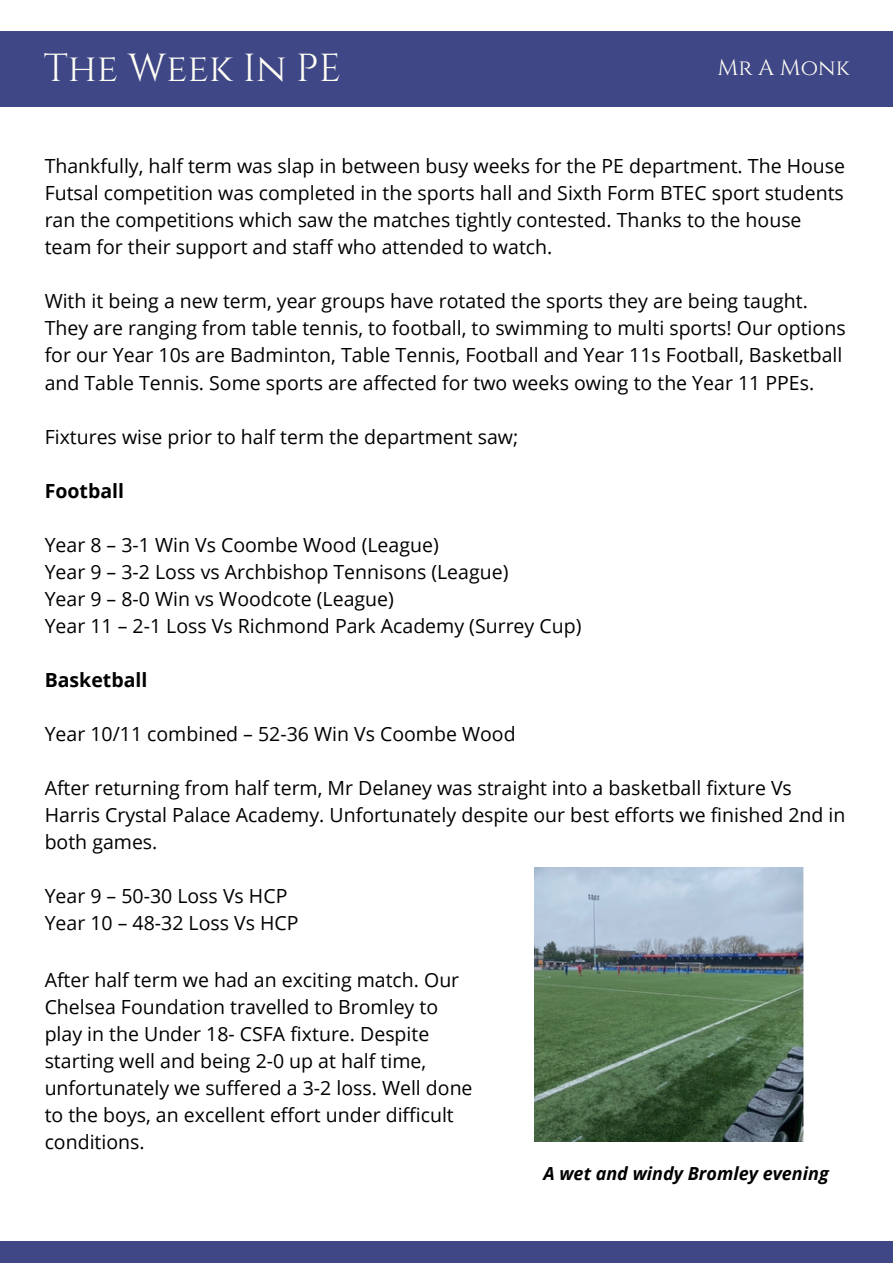
<style>
.page{position:relative;width:893px;height:1264px;background:#fff}
.page>*{position:absolute;margin:0;border:0;box-sizing:border-box;transform-origin:0 0}
.t1{font:39px "Cinzel";color:#fffff6}
.t2{font:22.5px "Cinzel";color:#fffff6}
.t3{font:19.5px/27px "Open Sans";color:#000}
.t4{font:700 19.5px "Open Sans";color:#000}
.t5{font:italic 700 18px "Open Sans";color:#000}
</style>
<div class="page">
<div style="left:0;top:1241px;width:892px;height:22px;background:#3f4786"></div>
<div style="left:0;top:31px;width:892px;height:76px;background:#3f4786"></div>
<img style="left:535px;top:867px;width:268px;height:274px">
<p class="t1" style="left:44px;top:43px;width:299px">The Week In PE</p>
<p class="t2" style="left:717px;top:53px;width:134px">Mr A Monk</p>
<h1 class="t3" style="left:45px;top:152px;width:801px">Thankfully, half term was slap in between busy weeks for the PE department. The House Futsal competition was completed in the sports hall and Sixth Form BTEC sport students ran the competitions which saw the matches tightly contested. Thanks to the house team for their support and staff who attended to watch.</h1>
<h2 class="t3" style="left:45px;top:287px;width:802px">With it being a new term, year groups have rotated the sports they are being taught.<br>They are ranging from table tennis, to football, to swimming to multi sports! Our options for our Year 10s are Badminton, Table Tennis, Football and Year 11s Football, Basketball and Table Tennis. Some sports are affected for two weeks owing to the Year 11 PPEs.</h2>
<p class="t3" style="left:45px;top:422px;width:475px">Fixtures wise prior to half term the department saw;</p>
<p class="t4" style="left:45px;top:476px;width:81px">Football</p>
<p class="t3" style="left:45px;top:530px;width:395px">Year 8 – 3-1 Win Vs Coombe Wood (League)</p>
<h3 class="t3" style="left:45px;top:557px;width:465px">Year 9 – 3-2 Loss vs Archbishop Tennisons (League)</h3>
<p class="t3" style="left:45px;top:584px;width:350px">Year 9 – 8-0 Win vs Woodcote (League)</p>
<p class="t3" style="left:45px;top:611px;width:538px">Year 11 – 2-1 Loss Vs Richmond Park Academy (Surrey Cup)</p>
<p class="t4" style="left:45px;top:665px;width:104px">Basketball</p>
<p class="t3" style="left:45px;top:719px;width:472px">Year 10/11 combined – 52-36 Win Vs Coombe Wood</p>
<h3 class="t3" style="left:45px;top:773px;width:802px">After returning from half term, Mr Delaney was straight into a basketball fixture Vs<br>Harris Crystal Palace Academy. Unfortunately despite our best efforts we finished 2nd in both games.</h3>
<p class="t3" style="left:45px;top:881px;width:244px">Year 9 – 50-30 Loss Vs HCP</p>
<p class="t3" style="left:45px;top:908px;width:255px">Year 10 – 48-32 Loss Vs HCP</p>
<p class="t3" style="left:45px;top:965px;width:429px">After half term we had an exciting match. Our Chelsea Foundation travelled to Bromley to play in the Under 18- CSFA fixture. Despite starting well and being 2-0 up at half time, unfortunately we suffered a 3-2 loss. Well done to the boys, an excellent effort under difficult conditions.</p>
<h3 class="t5" style="left:543px;top:1161px;width:287px">A wet and windy Bromley evening</h3>
</div>
